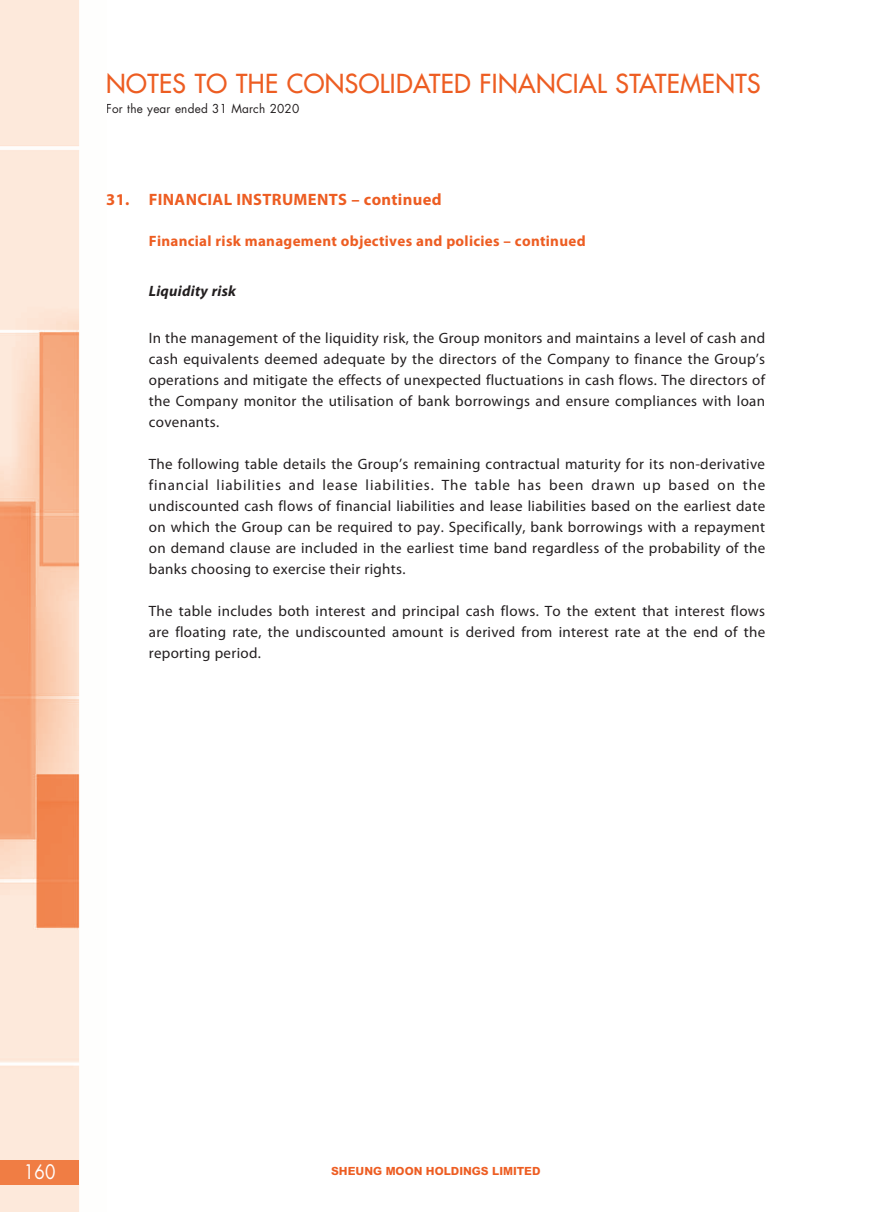
<style>
.page{position:relative;width:893px;height:1212px;background:#fff}
.page>*{position:absolute;margin:0;border:0;box-sizing:border-box;transform-origin:0 0}
.t1{font:500 25.5px "Futura Std";letter-spacing:.015em;color:#ed5d22}
.t2{font:19.5px "Futura Std";color:#fff;scale:.86 1}
._01_H1{font:700 16.5px "Myriad Pro";letter-spacing:.02em;color:#ed5d22}
._00_txt{font:15px/21px "Myriad Pro";letter-spacing:.02em;color:#231f20;text-align:justify}
._02_H2{font:700 15px "Myriad Pro";letter-spacing:.02em;color:#ed5d22}
._00_txt-2{font:15px "Myriad Pro";letter-spacing:.06em;color:#231f20}
._03_H3{font:italic 700 15px "Myriad Pro";letter-spacing:.02em;color:#231f20}
.t3{font:12px "Futura Std";letter-spacing:.02em;color:#231f20}
.t4{font:800 11.25px "Arial MT Std";color:#ed5d22}
</style>
<div class="page">
<img style="left:0;top:0;width:80px;height:1212px">
<div style="left:0;top:1160px;width:79px;height:25px;background:#f07d44"></div>
<h1 class="t1" style="left:106px;top:68px;width:656px">NOTES TO THE CONSOLIDATED FINANCIAL STATEMENTS</h1>
<p class="t3" style="left:106px;top:101px;width:194px">For the year ended 31 March 2020</p>
<p class="_01_H1" style="left:106px;top:189px;width:25px">31.</p>
<p class="_01_H1" style="left:149px;top:189px;width:294px">FINANCIAL INSTRUMENTS – continued</p>
<p class="_02_H2" style="left:149px;top:231px;width:438px">Financial risk management objectives and policies – continued</p>
<p class="_03_H3" style="left:149px;top:282px;width:89px">Liquidity risk</p>
<p class="_00_txt" style="left:149px;top:327px;width:618px">In the management of the liquidity risk, the Group monitors and maintains a level of cash and cash equivalents deemed adequate by the directors of the Company to finance the Group s’ operations and mitigate the effects of unexpected fluctuations in cash flows. The directors of the Company monitor the utilisation of bank borrowings and ensure compliances with loan covenants.</p>
<p class="_00_txt" style="left:149px;top:453px;width:618px;text-align:right">The following table details the Group s’ remaining contractual maturity for its non-derivative the</p>
<p class="_00_txt" style="left:149px;top:474px;width:618px;text-align:left">financial<br>undiscounted cash flows of financial liabilities and lease liabilities based on the earliest date on which the Group can be required to pay. Specifically, bank borrowings with a repayment on demand clause are included in the earliest time band regardless of the probability of the banks choosing to exercise their rights.</p>
<p class="_00_txt" style="left:149px;top:600px;width:618px">The table includes both interest and principal cash flows. To the extent that interest flows are floating rate, the undiscounted amount is derived from interest rate at the end of the reporting period.</p>
<p class="_00_txt-2" style="left:217px;top:475px;width:66px">liabilities</p>
<p class="_00_txt" style="left:289px;top:474px;width:27px">and</p>
<p class="_00_txt" style="left:322px;top:474px;width:37px">lease</p>
<p class="_00_txt-2" style="left:366px;top:475px;width:70px">liabilities.</p>
<p class="_00_txt" style="left:442px;top:474px;width:27px">The</p>
<p class="_00_txt" style="left:475px;top:474px;width:37px">table</p>
<p class="_00_txt" style="left:518px;top:474px;width:25px">has</p>
<p class="_00_txt" style="left:549px;top:474px;width:36px">been</p>
<p class="_00_txt" style="left:591px;top:474px;width:45px">drawn</p>
<p class="_00_txt" style="left:668px;top:474px;width:43px">based</p>
<p class="_00_txt" style="left:643px;top:474px;width:19px">up</p>
<p class="_00_txt" style="left:717px;top:474px;width:19px">on</p>
<h2 class="t2" style="left:24px;top:1159px;width:38px">160</h2>
<p class="t4" style="left:331px;top:1164px;width:211px">SHEUNG MOON HOLDINGS LIMITED</p>
</div>
